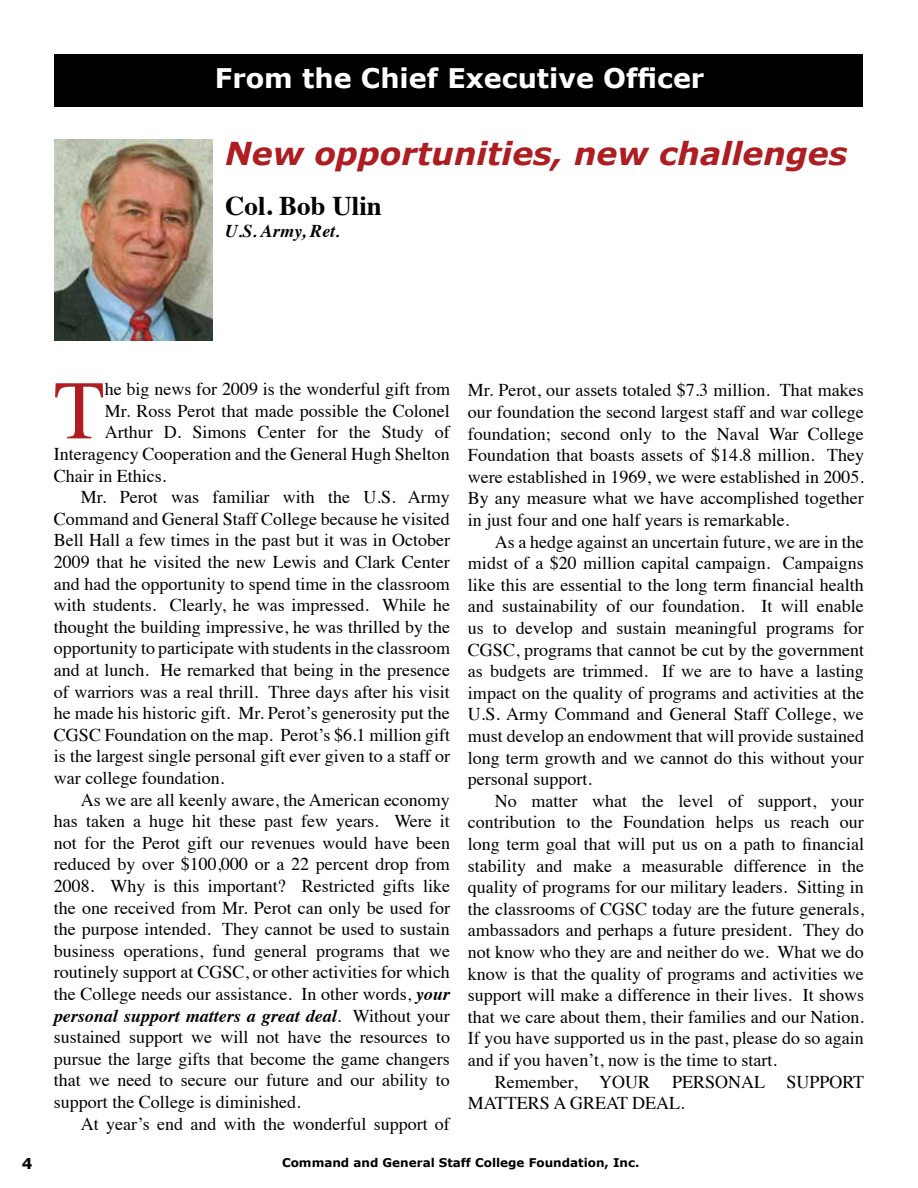
<style>
.page{position:relative;width:918px;height:1188px;background:#fff}
.page>*{position:absolute;margin:0;border:0;box-sizing:border-box;transform-origin:0 0}
.t1{font:83.25px "Times";color:#ad1d22}
.t2{font:italic 700 31.5px "Verdana";color:#ad1d22}
.t3{font:700 27px "Verdana";color:#fff}
.t4{font:700 27px "Times";color:#000}
.t5{font:18px/21.6px "Times";color:#000;text-align:justify}
.t6{font:italic 700 18px "Times";color:#000}
.t7{font:700 15px "Verdana";color:#000}
.t8{font:700 12px "Verdana";color:#000}
.s1{font-weight:700;font-style:italic}
.s2{font-weight:400;font-style:normal}
</style>
<div class="page">
<div style="left:55px;top:55px;width:808px;height:52px;background:#000"></div>
<img style="left:54px;top:140px;width:158px;height:201px">
<h3 class="t3" style="left:215px;top:61px;width:491px">From the Chief Executive Officer</h3>
<h2 class="t2" style="left:225px;top:133px;width:624px">New opportunities, new challenges</h2>
<h3 class="t4" style="left:225px;top:180px;width:158px">Col. Bob Ulin</h3>
<p class="t6" style="left:225px;top:214px;width:116px">U.S. Army, Ret.</p>
<h1 class="t1" style="left:54px;top:333px;width:52px">T</h1>
<p class="t5" style="left:105px;top:377px;width:347px">he big news for 2009 is the wonderful gift from</p>
<p class="t5" style="left:105px;top:398px;width:347px">Mr. Ross Perot that made possible the Colonel</p>
<p class="t5" style="left:105px;top:420px;width:347px">Arthur D. Simons Center for the Study of</p>
<p class="t5" style="left:54px;top:442px;width:398px">Interagency Cooperation and the General Hugh Shelton</p>
<p class="t5" style="left:54px;top:463px;width:114px">Chair in Ethics.</p>
<p class="t5" style="left:81px;top:485px;width:370px">Mr. Perot was familiar with the U.S. Army</p>
<p class="t5" style="left:54px;top:506px;width:397px">Command and General Staff College because he visited</p>
<p class="t5" style="left:54px;top:528px;width:398px">Bell Hall a few times in the past but it was in October</p>
<p class="t5" style="left:54px;top:550px;width:397px">2009 that he visited the new Lewis and Clark Center</p>
<p class="t5" style="left:54px;top:571px;width:398px">and had the opportunity to spend time in the classroom</p>
<p class="t5" style="left:54px;top:593px;width:398px">with students. Clearly, he was impressed. While he</p>
<p class="t5" style="left:54px;top:614px;width:398px">thought the building impressive, he was thrilled by the</p>
<p class="t5" style="left:54px;top:636px;width:398px">opportunity to participate with students in the classroom</p>
<p class="t5" style="left:54px;top:658px;width:398px">and at lunch. He remarked that being in the presence</p>
<p class="t5" style="left:54px;top:679px;width:397px">of warriors was a real thrill. Three days after his visit</p>
<p class="t5" style="left:54px;top:701px;width:397px">he made his historic gift. Mr. Perot’s generosity put the</p>
<p class="t5" style="left:54px;top:722px;width:398px">CGSC Foundation on the map. Perot’s $6.1 million gift</p>
<p class="t5" style="left:54px;top:744px;width:398px">is the largest single personal gift ever given to a staff or</p>
<p class="t5" style="left:54px;top:766px;width:172px">war college foundation.</p>
<p class="t5" style="left:81px;top:787px;width:371px">As we are all keenly aware, the American economy</p>
<p class="t5" style="left:54px;top:809px;width:397px">has taken a huge hit these past few years. Were it</p>
<p class="t5" style="left:54px;top:830px;width:398px">not for the Perot gift our revenues would have been</p>
<p class="t5" style="left:54px;top:852px;width:398px">reduced by over $100,000 or a 22 percent drop from</p>
<p class="t5" style="left:54px;top:874px;width:398px">2008. Why is this important? Restricted gifts like</p>
<p class="t5" style="left:54px;top:895px;width:398px">the one received from Mr. Perot can only be used for</p>
<p class="t5" style="left:54px;top:917px;width:397px">the purpose intended. They cannot be used to sustain</p>
<p class="t5" style="left:54px;top:938px;width:398px">business operations, fund general programs that we</p>
<p class="t5" style="left:54px;top:960px;width:398px">routinely support at CGSC, or other activities for which</p>
<p class="t5" style="left:54px;top:982px;width:398px">the College needs our assistance. In other words, <span class="s1">your</span></p>
<p class="t6" style="left:54px;top:999px;width:397px">personal support matters a great deal<span class="s2">. Without your</span></p>
<p class="t5" style="left:54px;top:1025px;width:398px">sustained support we will not have the resources to</p>
<p class="t5" style="left:54px;top:1046px;width:397px">pursue the large gifts that become the game changers</p>
<p class="t5" style="left:54px;top:1068px;width:397px">that we need to secure our future and our ability to</p>
<p class="t5" style="left:54px;top:1090px;width:248px">support the College is diminished.</p>
<p class="t5" style="left:81px;top:1111px;width:370px">At year’s end and with the wonderful support of</p>
<p class="t5" style="left:468px;top:378px;width:398px">Mr. Perot, our assets totaled $7.3 million. That makes our foundation the second largest staff and war college foundation; second only to the Naval War College Foundation that boasts assets of $14.8 million. They were established in 1969, we were established in 2005.<br>By any measure what we have accomplished together in just four and one half years is remarkable.</p>
<p class="t5" style="left:468px;top:529px;width:398px;text-indent:27px">As a hedge against an uncertain future, we are in the midst of a $20 million capital campaign. Campaigns like this are essential to the long term financial health and sustainability of our foundation. It will enable us to develop and sustain meaningful programs for CGSC, programs that cannot be cut by the government as budgets are trimmed. If we are to have a lasting impact on the quality of programs and activities at the U.S. Army Command and General Staff College, we must develop an endowment that will provide sustained long term growth and we cannot do this without your personal support.</p>
<p class="t5" style="left:468px;top:788px;width:398px;text-indent:27px">No matter what the level of support, your contribution to the Foundation helps us reach our long term goal that will put us on a path to financial stability and make a measurable difference in the quality of programs for our military leaders. Sitting in the classrooms of CGSC today are the future generals, ambassadors and perhaps a future president. They do not know who they are and neither do we. What we do know is that the quality of programs and activities we support will make a difference in their lives. It shows that we care about them, their families and our Nation.<br>If you have supported us in the past, please do so again and if you haven’t, now is the time to start.</p>
<p class="t5" style="left:468px;top:1069px;width:398px;text-indent:27px">Remember, YOUR PERSONAL SUPPORT<br>MATTERS A GREAT DEAL.</p>
<p class="t7" style="left:22px;top:1154px;width:12px">4</p>
<p class="t8" style="left:282px;top:1155px;width:359px">Command and General Staff College Foundation, Inc.</p>
</div>
